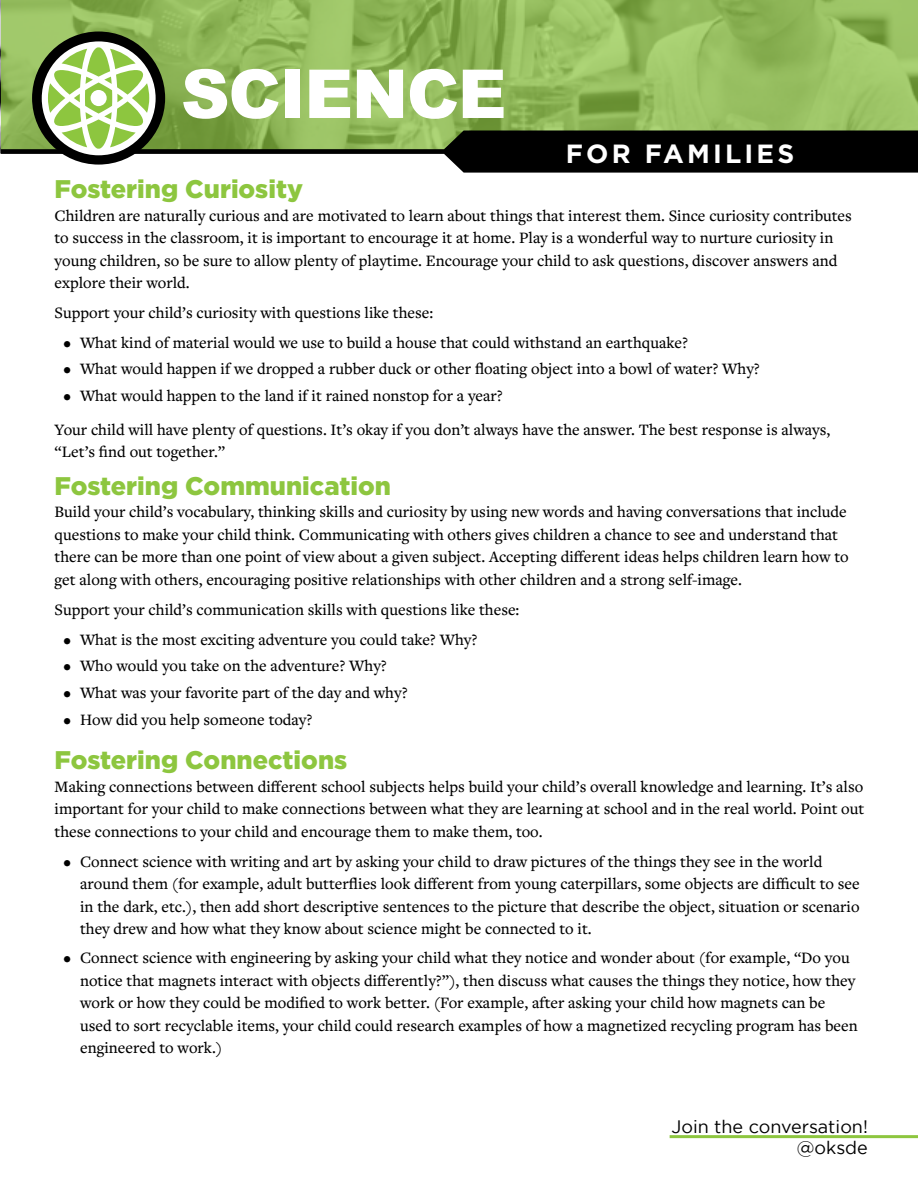
<style>
.page{position:relative;width:918px;height:1188px;background:#fff}
.page>*{position:absolute;margin:0;border:0;box-sizing:border-box;transform-origin:0 0}
.t1{font:900 67.5px "Arial";letter-spacing:-.02em;color:#fff}
.t2{font:700 26.25px "Gotham";letter-spacing:.12em;color:#fff}
.Paragraph_Style_2{font:900 25.5px "Gotham";color:#8dc63f}
.t3{font:18px "Gotham";color:#000}
.Paragraph_Style_1{font:500 16.5px/22.5px "Freight Text Pro";color:#000}
</style>
<div class="page">
<svg style="left:1px;top:0;width:917px;height:47px;background:#92ba5b"></svg>
<svg style="left:32px;top:32px;width:133px;height:133px"></svg>
<svg style="left:1px;top:47px;width:917px;height:126px;background:#7f9b59"></svg>
<div style="left:91px;top:90px;width:16px;height:16px;background:#fff;border-radius:50%"></div>
<hr style="left:670px;top:1135px;width:248px;height:3px;background:#8dc63f">
<h1 class="t1" style="left:181px;top:45px;width:327px">SCIENCE</h1>
<h2 class="t2" style="left:566px;top:136px;width:230px">FOR FAMILIES</h2>
<p class="Paragraph_Style_2" style="left:55px;top:175px;width:250px">Fostering Curiosity</p>
<p class="Paragraph_Style_1" style="left:55px;top:204px;width:799px">Children are naturally curious and are motivated to learn about things that interest them. Since curiosity contributes to success in the classroom, it is important to encourage it at home. Play is a wonderful way to nurture curiosity in young children, so be sure to allow plenty of playtime. Encourage your child to ask questions, discover answers and explore their world.</p>
<p class="Paragraph_Style_1" style="left:55px;top:301px;width:380px">Support your child’s curiosity with questions like these:</p>
<p class="Paragraph_Style_1" style="left:64px;top:330px;width:626px">• What kind of material would we use to build a house that could withstand an earthquake?</p>
<p class="Paragraph_Style_1" style="left:64px;top:357px;width:698px">• What would happen if we dropped a rubber duck or other floating object into a bowl of water? Why?</p>
<p class="Paragraph_Style_1" style="left:64px;top:384px;width:441px">• What would happen to the land if it rained nonstop for a year?</p>
<p class="Paragraph_Style_1" style="left:55px;top:418px;width:777px">Your child will have plenty of questions. It’s okay if you don’t always have the answer. The best response is always, “Let’s find out together.”</p>
<p class="Paragraph_Style_2" style="left:55px;top:471px;width:338px">Fostering Communication</p>
<p class="Paragraph_Style_1" style="left:55px;top:500px;width:796px">Build your child’s vocabulary, thinking skills and curiosity by using new words and having conversations that include questions to make your child think. Communicating with others gives children a chance to see and understand that there can be more than one point of view about a given subject. Accepting different ideas helps children learn how to get along with others, encouraging positive relationships with other children and a strong self-image.</p>
<p class="Paragraph_Style_1" style="left:55px;top:597px;width:466px">Support your child’s communication skills with questions like these:</p>
<p class="Paragraph_Style_1" style="left:64px;top:627px;width:415px">• What is the most exciting adventure you could take? Why?</p>
<p class="Paragraph_Style_1" style="left:64px;top:654px;width:325px">• Who would you take on the adventure? Why?</p>
<p class="Paragraph_Style_1" style="left:64px;top:681px;width:346px">• What was your favorite part of the day and why?</p>
<p class="Paragraph_Style_1" style="left:64px;top:708px;width:250px">• How did you help someone today?</p>
<p class="Paragraph_Style_2" style="left:55px;top:745px;width:294px">Fostering Connections</p>
<p class="Paragraph_Style_1" style="left:55px;top:775px;width:811px;text-align:justify">Making connections between different school subjects helps build your child’s overall knowledge and learning. It’s also important for your child to make connections between what they are learning at school and in the real world. Point out these connections to your child and encourage them to make them, too.</p>
<p class="Paragraph_Style_1" style="left:80px;top:850px;width:781px;text-indent:-16px">• Connect science with writing and art by asking your child to draw pictures of the things they see in the world around them (for example, adult butterflies look different from young caterpillars, some objects are difficult to see in the dark, etc.), then add short descriptive sentences to the picture that describe the object, situation or scenario they drew and how what they know about science might be connected to it.</p>
<p class="Paragraph_Style_1" style="left:80px;top:946px;width:779px;text-indent:-16px">• Connect science with engineering by asking your child what they notice and wonder about (for example, “Do you notice that magnets interact with objects differently?”), then discuss what causes the things they notice, how they work or how they could be modified to work better. (For example, after asking your child how magnets can be used to sort recyclable items, your child could research examples of how a magnetized recycling program has been engineered to work.)</p>
<p class="t3" style="left:671px;top:1116px;width:198px">Join the conversation!</p>
<p class="t3" style="left:797px;top:1138px;width:73px">@oksde</p>
</div>
